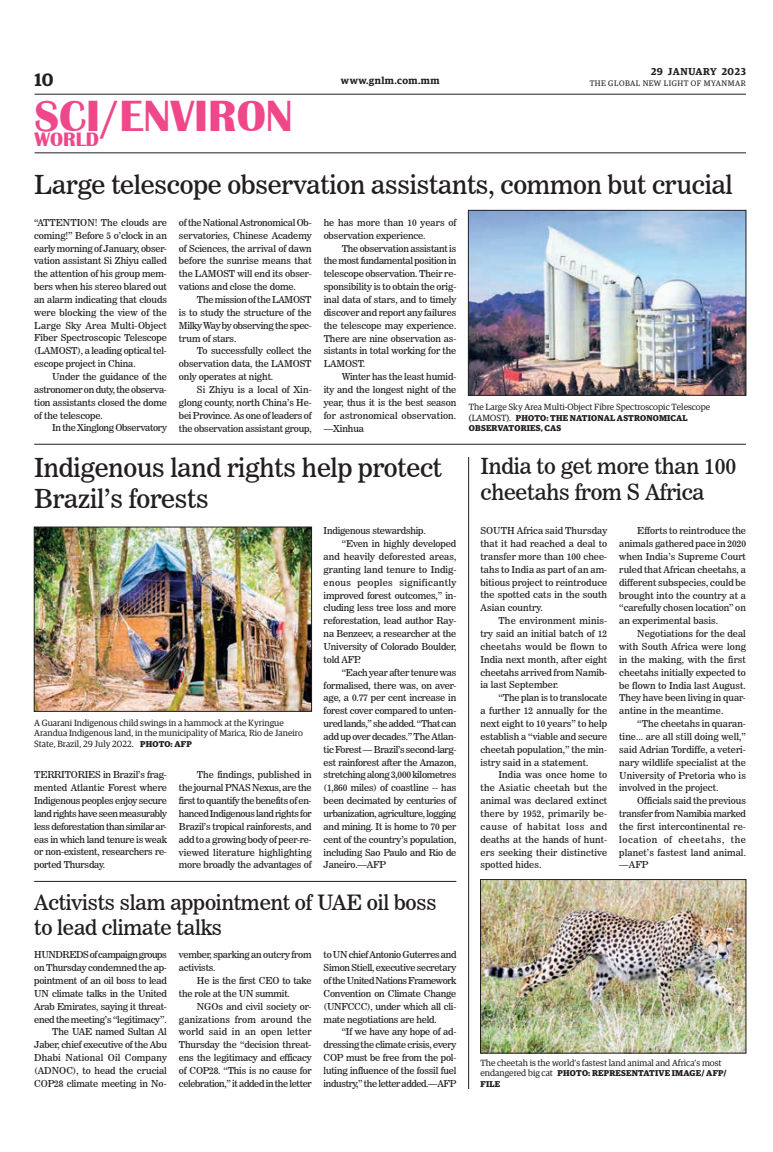
<style>
.page{position:relative;width:773px;height:1152px;background:#fff}
.page>*{position:absolute;margin:0;border:0;box-sizing:border-box;transform-origin:0 0}
.t1{font:700 45px "Britannic";color:#ef488a}
._2_Clm_Head{font:26px/31.2px "News 706 BT Roman C";letter-spacing:-.01em;color:#231f20}
._2_Clm_Head-2{font:22px/26.4px "News 706 BT Roman C";letter-spacing:-.01em;color:#231f20}
._2_Clm_Head-3{font:21px/25.2px "News 706 BT Roman C";letter-spacing:-.01em;color:#231f20}
.t2{font:700 20px "Britannic";color:#ef488a}
.t3{font:600 18px "Guardian Egyp";color:#231f20}
.t4{font:600 10px "Guardian Egyp";letter-spacing:.045em;color:#231f20}
._2nd_Body{font:9.5px/12.9px "News 706 BT Roman C";letter-spacing:-.01em;color:#231f20;text-align:justify}
.Normal_Para{font:9.5px/12.9px "News 706 BT Roman C";letter-spacing:-.02em;color:#231f20;text-align:justify}
._2nd_Body-2{font:9.5px "News 706 BT Roman C";letter-spacing:-.03em;color:#231f20}
.t5{font:9px/10.8px "Guardian Egyp";color:#231f20}
.t6{font:700 8.5px/10.2px "Guardian Egyp";letter-spacing:.02em;color:#231f20}
.t7{font:8px "Guardian Egyp";letter-spacing:.06em;color:#231f20}
.s1{font-weight:400;font-size:9px}
.s2{font-weight:700;font-size:8.5px}
</style>
<div class="page">
<hr style="left:35px;top:94px;width:711px;height:1px;background:#231f20">
<hr style="left:35px;top:153px;width:711px;height:1px;background:#231f20">
<hr style="left:468px;top:457px;width:1px;height:632px;background:#231f20">
<img style="left:470px;top:212px;width:274px;height:181px">
<div style="left:468px;top:210px;width:278px;height:185px;border:1px solid #231f20"></div>
<img style="left:36px;top:529px;width:274px;height:181px">
<div style="left:34px;top:527px;width:278px;height:185px;border:1px solid #231f20"></div>
<img style="left:482px;top:881px;width:262px;height:170px">
<div style="left:480px;top:879px;width:266px;height:174px;border:1px solid #231f20"></div>
<hr style="left:34px;top:444px;width:712px;height:1px;background:#231f20">
<hr style="left:34px;top:881px;width:422px;height:1px;background:#231f20">
<h3 class="t3" style="left:35px;top:67px;width:21px">10</h3>
<p class="t4" style="left:651px;top:64px;width:96px">29 JANUARY 2023</p>
<p class="t4" style="left:341px;top:73px;width:100px">www.gnlm.com.mm</p>
<p class="t7" style="left:589px;top:78px;width:158px">THE GLOBAL NEW LIGHT OF MYANMAR</p>
<h1 class="t1" style="left:35px;top:90px;width:260px">SCI/ENVIRON</h1>
<h3 class="t2" style="left:35px;top:128px;width:66px">WORLD</h3>
<p class="_2_Clm_Head" style="left:34px;top:169px;width:700px">Large telescope observation assistants, common but crucial</p>
<p class="Normal_Para" style="left:34px;top:216px;width:134px">“ATTENTION! The clouds are coming!” Before 5 o’clock in an early morning of January, obser&shy;vation assistant Si Zhiyu called the attention of his group mem&shy;bers when his stereo blared out an alarm indicating that clouds were blocking the view of the Large Sky Area Multi-Object Fiber Spectroscopic Telescope (LAMOST), a leading optical tel&shy;escope project in China.</p>
<p class="_2nd_Body" style="left:34px;top:370px;width:134px;text-indent:18px">Under the guidance of the astronomer on duty, the observa&shy;tion assistants closed the dome of the telescope.</p>
<p class="_2nd_Body-2" style="left:52px;top:422px;width:116px">In the Xinglong Observatory</p>
<p class="_2nd_Body" style="left:179px;top:216px;width:134px">of the National Astronomical Ob&shy;servatories, Chinese Academy of Sciences, the arrival of dawn before the sunrise means that the LAMOST will end its obser&shy;vations and close the dome.</p>
<p class="_2nd_Body" style="left:179px;top:293px;width:134px;text-indent:18px">The mission of the LAMOST is to study the structure of the Milky Way by observing the spec&shy;trum of stars.</p>
<p class="_2nd_Body" style="left:179px;top:345px;width:134px;text-indent:18px">To successfully collect the observation data, the LAMOST only operates at night.</p>
<p class="_2nd_Body" style="left:179px;top:383px;width:134px;text-indent:18px">Si Zhiyu is a local of Xin&shy;glong county, north China’s He&shy;bei Province. As one of leaders of the observation assistant group,</p>
<p class="_2nd_Body" style="left:323px;top:216px;width:134px">he has more than 10 years of observation experience.</p>
<p class="_2nd_Body" style="left:323px;top:242px;width:134px;text-indent:18px">The observation assistant is the most fundamental position in telescope observation. Their re&shy;sponsibility is to obtain the orig&shy;inal data of stars, and to timely discover and report any failures the telescope may experience.<br>There are nine observation as&shy;sistants in total working for the LAMOST.</p>
<p class="_2nd_Body" style="left:323px;top:370px;width:134px;text-indent:18px">Winter has the least humid&shy;ity and the longest night of the year, thus it is the best season for astronomical observation. —Xinhua</p>
<p class="t5" style="left:469px;top:401px;width:243px">The Large Sky Area Multi-Object Fibre Spectroscopic Telescope</p>
<p class="t6" style="left:469px;top:412px;width:220px"><span class="s1">(LAMOST).</span> PHOTO: THE NATIONAL ASTRONOMICAL<br>OBSERVATORIES, CAS</p>
<p class="_2_Clm_Head" style="left:34px;top:452px;width:409px">Indigenous land rights help protect<br>Brazil’s forests</p>
<p class="t5" style="left:34px;top:717px;width:270px">A Guarani Indigenous child swings in a hammock at the Kyringue<br>Arandua Indigenous land, in the municipality of Marica, Rio de Janeiro<br>State, Brazil, 29 July 2022. <span class="s2">PHOTO: AFP</span></p>
<p class="Normal_Para" style="left:34px;top:768px;width:134px">TERRITORIES in Brazil’s frag&shy;mented Atlantic Forest where Indigenous peoples enjoy secure land rights have seen measurably less deforestation than similar ar&shy;eas in which land tenure is weak or non-existent, researchers re&shy;ported Thursday.</p>
<p class="_2nd_Body" style="left:179px;top:768px;width:134px;text-indent:18px">The findings, published in the journal PNAS Nexus, are the first to quantify the benefits of en&shy;hanced Indigenous land rights for Brazil’s tropical rainforests, and add to a growing body of peer-re&shy;viewed literature highlighting more broadly the advantages of</p>
<p class="_2nd_Body" style="left:323px;top:524px;width:104px">Indigenous stewardship.</p>
<p class="_2nd_Body" style="left:323px;top:537px;width:134px;text-indent:18px">“Even in highly developed and heavily deforested areas, granting land tenure to Indig&shy;enous peoples significantly improved forest outcomes,” in&shy;cluding less tree loss and more reforestation, lead author Ray&shy;na Benzeev, a researcher at the University of Colorado Boulder, told AFP.</p>
<p class="_2nd_Body" style="left:323px;top:666px;width:134px;text-indent:18px">“Each year after tenure was formalised, there was, on aver&shy;age, a 0.77 per cent increase in forest cover compared to unten&shy;ured lands,” she added. “That can add up over decades.” The Atlan&shy;tic Forest — Brazil’s second-larg&shy;est rainforest after the Amazon, stretching along 3,000 kilometres (1,860 miles) of coastline -- has been decimated by centuries of urbanization, agriculture, logging and mining. It is home to 70 per cent of the country’s population, including Sao Paulo and Rio de Janeiro.—AFP</p>
<p class="_2_Clm_Head-3" style="left:34px;top:890px;width:404px">Activists slam appointment of UAE oil boss to lead climate talks</p>
<p class="Normal_Para" style="left:34px;top:948px;width:134px">HUNDREDS of campaign groups on Thursday condemned the ap&shy;pointment of an oil boss to lead UN climate talks in the United Arab Emirates, saying it threat&shy;ened the meeting’s “legitimacy”.</p>
<p class="_2nd_Body" style="left:34px;top:1025px;width:134px;text-indent:18px">The UAE named Sultan Al Jaber, chief executive of the Abu Dhabi National Oil Company (ADNOC), to head the crucial COP28 climate meeting in No-</p>
<p class="_2nd_Body" style="left:179px;top:948px;width:134px">vember, sparking an outcry from activists.</p>
<p class="_2nd_Body" style="left:179px;top:974px;width:134px;text-indent:18px">He is the first CEO to take the role at the UN summit.</p>
<p class="_2nd_Body" style="left:179px;top:1000px;width:134px;text-indent:18px">NGOs and civil society or&shy;ganizations from around the world said in an open letter Thursday the “decision threat&shy;ens the legitimacy and efficacy of COP28. “This is no cause for celebration,” it added in the letter</p>
<p class="_2nd_Body" style="left:323px;top:948px;width:134px">to UN chief Antonio Guterres and Simon Stiell, executive secretary of the United Nations Framework Convention on Climate Change (UNFCCC), under which all cli&shy;mate negotiations are held.</p>
<p class="_2nd_Body" style="left:323px;top:1026px;width:134px;text-indent:18px">“If we have any hope of ad&shy;dressing the climate crisis, every COP must be free from the pol&shy;luting influence of the fossil fuel industry,” the letter added.—AFP</p>
<p class="_2_Clm_Head-2" style="left:480px;top:453px;width:257px">India to get more than 100 cheetahs from S Africa</p>
<p class="Normal_Para" style="left:480px;top:524px;width:128px">SOUTH Africa said Thursday that it had reached a deal to transfer more than 100 chee&shy;tahs to India as part of an am&shy;bitious project to reintroduce the spotted cats in the south Asian country.</p>
<p class="_2nd_Body" style="left:480px;top:614px;width:128px;text-indent:18px">The environment minis&shy;try said an initial batch of 12 cheetahs would be flown to India next month, after eight cheetahs arrived from Namib&shy;ia last September.</p>
<p class="_2nd_Body" style="left:480px;top:691px;width:128px;text-indent:18px">“The plan is to translocate a further 12 annually for the next eight to 10 years” to help establish a “viable and secure cheetah population,” the min&shy;istry said in a statement.</p>
<p class="_2nd_Body" style="left:480px;top:769px;width:128px;text-indent:18px">India was once home to the Asiatic cheetah but the animal was declared extinct there by 1952, primarily be&shy;cause of habitat loss and deaths at the hands of hunt&shy;ers seeking their distinctive spotted hides.</p>
<p class="_2nd_Body" style="left:619px;top:524px;width:128px;text-indent:18px">Efforts to reintroduce the animals gathered pace in 2020 when India’s Supreme Court ruled that African cheetahs, a different subspecies, could be brought into the country at a “carefully chosen location” on an experimental basis.</p>
<p class="_2nd_Body" style="left:619px;top:627px;width:128px;text-indent:18px">Negotiations for the deal with South Africa were long in the making, with the first cheetahs initially expected to be flown to India last August.<br>They have been living in quar&shy;antine in the meantime.</p>
<p class="_2nd_Body" style="left:619px;top:717px;width:128px;text-indent:18px">“The cheetahs in quaran&shy;tine... are all still doing well,” said Adrian Tordiffe, a veteri&shy;nary wildlife specialist at the University of Pretoria who is involved in the project.</p>
<p class="_2nd_Body" style="left:619px;top:794px;width:128px;text-indent:18px">Officials said the previous transfer from Namibia marked the first intercontinental re&shy;location of cheetahs, the planet’s fastest land animal. —AFP</p>
<p class="t5" style="left:480px;top:1056px;width:243px">The cheetah is the world’s fastest land animal and Africa’s most</p>
<p class="t6" style="left:480px;top:1067px;width:248px"><span class="s1">endangered big cat</span> PHOTO: REPRESENTATIVE IMAGE/ AFP/<br>FILE</p>
</div>
